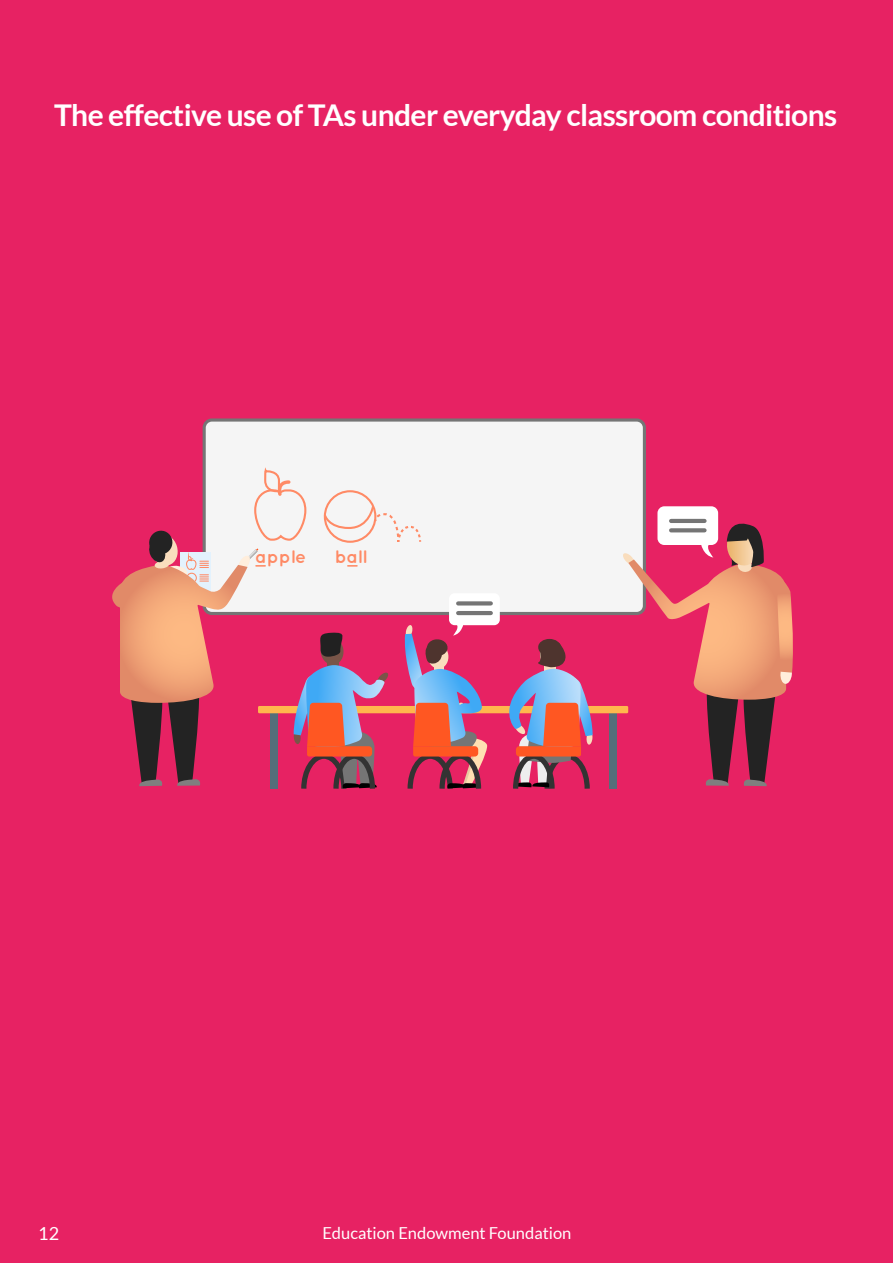
<style>
.page{position:relative;width:893px;height:1263px;background:#fff}
.page>*{position:absolute;margin:0;border:0;box-sizing:border-box;transform-origin:0 0}
.t1{font:700 30px "Lato";letter-spacing:-.02em;color:#fff}
.t2{font:700 18.15px "Quicksand";color:#ff8a65}
.t3{font:18px "Lato";color:#fff}
.t4{font:16.5px "Lato";color:#fff}
</style>
<div class="page">
<div style="left:0;top:1205px;width:893px;height:58px;background:#e72263"></div>
<div style="left:0;top:0;width:893px;height:1209px;background:#e72263"></div>
<div style="left:204px;top:420px;width:440px;height:193px;background:#f5f5f5;border-radius:8px"></div>
<div style="left:203px;top:418px;width:443px;height:197px;border:3px solid #757575;border-radius:8px"></div>
<div style="left:657px;top:506px;width:61px;height:39px;background:#fff;border-radius:7px"></div>
<svg style="left:622px;top:519px;width:171px;height:267px"></svg>
<hr style="left:671px;top:519px;width:33px;height:4px;background:#757575">
<svg style="left:671px;top:528px;width:33px;height:4px"></svg>
<div style="left:609px;top:710px;width:8px;height:79px;background:#546e7a"></div>
<div style="left:258px;top:706px;width:370px;height:7px;background:#ffb74d"></div>
<svg style="left:508px;top:640px;width:85px;height:149px"></svg>
<div style="left:449px;top:593px;width:51px;height:32px;background:#fff;border-radius:6px"></div>
<hr style="left:458px;top:611px;width:33px;height:4px;background:#757575">
<svg style="left:112px;top:468px;width:378px;height:321px"></svg>
<p class="t1" style="left:54px;top:98px;width:785px">The effective use of TAs under everyday classroom conditions</p>
<p class="t2" style="left:256px;top:546px;width:52px">apple</p>
<p class="t2" style="left:335px;top:546px;width:34px">ball</p>
<p class="t3" style="left:38px;top:1224px;width:22px">12</p>
<p class="t4" style="left:322px;top:1224px;width:251px">Education Endowment Foundation</p>
</div>
